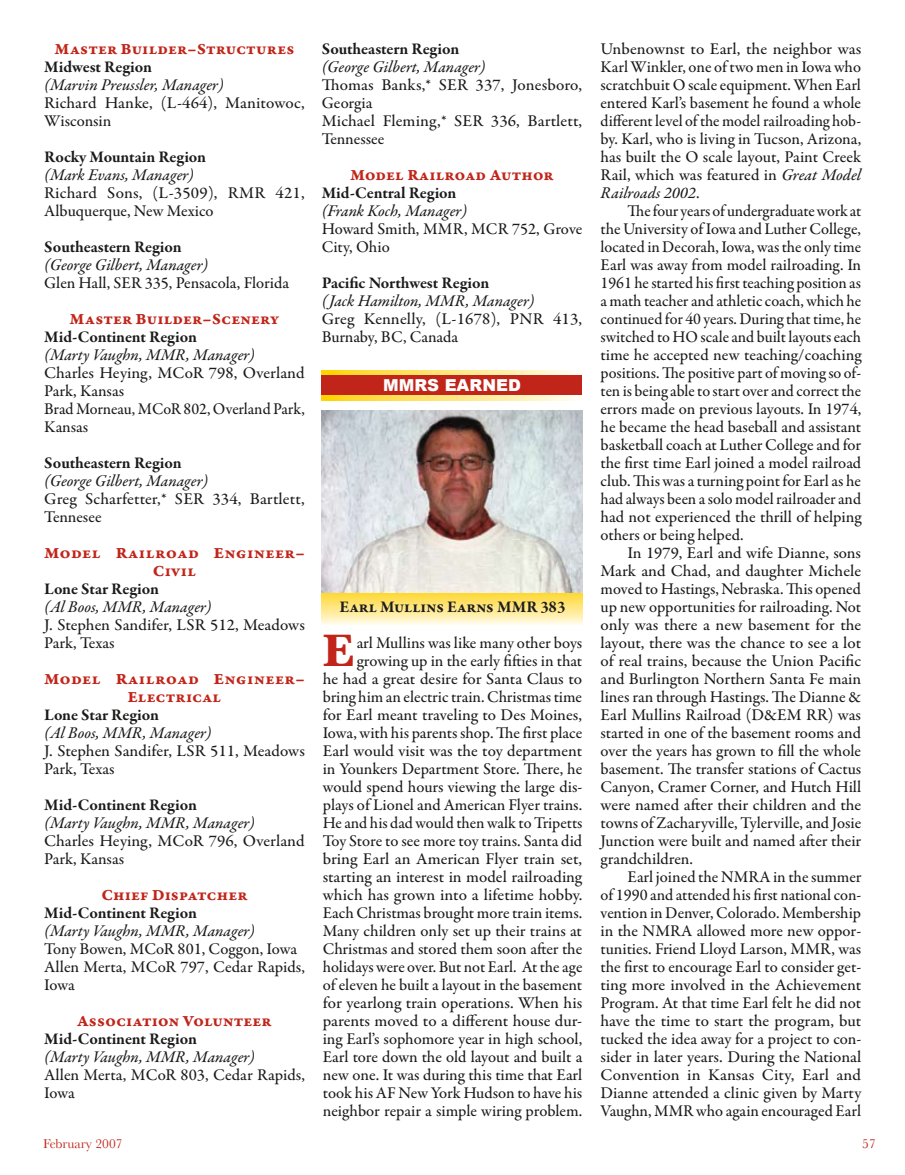
<style>
.page{position:relative;width:905px;height:1175px;background:#fff}
.page>*{position:absolute;margin:0;border:0;box-sizing:border-box;transform-origin:0 0}
.t1{font:700 47.7px "Baskerville";color:#c1251a}
.t2{font:500 16.5px/18px "Garamond Premr Pro";color:#1b1b1a}
.t3{font:16.5px "Garamond Premr Pro Med It";color:#1b1b1a}
.t4{font:700 16.5px "Garamond Premr Pro";color:#1b1b1a}
.t5{font:16.5px/18px "Garamond Premr Pro Bd Capt";color:#c1251a;text-align:center}
.t6{font:16.5px/18px "Garamond Premr Pro Bd Capt";letter-spacing:.02em;color:#c1251a;text-align:center}
.t7{font:900 16.5px "Arial";color:#fff}
.t8{font:13.5px "Baskerville";color:#c1251a}
.s1{font-family:"Garamond Premr Pro Med It";font-weight:400}
.s2{font-family:"Garamond Premr Pro";font-weight:500}
</style>
<div class="page">
<hr style="left:0;top:43px;width:1px;height:105px;background:#c1251a">
<hr style="left:0;top:58px;width:1px;height:75px;background:#fff">
<svg style="left:321px;top:592px;width:261px;height:33px;background:#fee88e"></svg>
<img style="left:321px;top:410px;width:261px;height:182px">
<svg style="left:321px;top:370px;width:254px;height:30px;background:#ffe67d"></svg>
<div style="left:321px;top:375px;width:261px;height:20px;background:#c1251a"></div>
<p class="t5" style="left:55px;top:40px;width:241px">Master Builder–Structures</p>
<p class="t4" style="left:44px;top:57px;width:109px">Midwest Region</p>
<p class="t3" style="left:44px;top:74px;width:181px">(Marvin Preussler, Manager)</p>
<p class="t2" style="left:44px;top:94px;width:262px">Richard Hanke, (L-464), Manitowoc,<br>Wisconsin</p>
<p class="t4" style="left:44px;top:147px;width:163px">Rocky Mountain Region</p>
<p class="t3" style="left:44px;top:164px;width:151px">(Mark Evans, Manager)</p>
<p class="t2" style="left:44px;top:184px;width:262px">Richard Sons, (L-3509), RMR 421,<br>Albuquerque, New Mexico</p>
<p class="t4" style="left:44px;top:237px;width:139px">Southeastern Region</p>
<p class="t3" style="left:44px;top:254px;width:165px">(George Gilbert, Manager)</p>
<p class="t2" style="left:44px;top:274px;width:246px">Glen Hall, SER 335, Pensacola, Florida</p>
<p class="t5" style="left:70px;top:310px;width:211px">Master Builder–Scenery</p>
<p class="t4" style="left:44px;top:327px;width:154px">Mid-Continent Region</p>
<p class="t3" style="left:44px;top:344px;width:212px">(Marty Vaughn, MMR, Manager)</p>
<p class="t2" style="left:44px;top:364px;width:262px">Charles Heying, MCoR 798, Overland<br>Park, Kansas<br>Brad Morneau, MCoR 802, Overland Park,<br>Kansas</p>
<p class="t4" style="left:44px;top:453px;width:139px">Southeastern Region</p>
<p class="t3" style="left:44px;top:470px;width:165px">(George Gilbert, Manager)</p>
<p class="t2" style="left:44px;top:490px;width:262px">Greg Scharfetter,* SER 334, Bartlett,<br>Tennesee</p>
<p class="t6" style="left:44px;top:544px;width:262px">Model Railroad Engineer–<br>Civil</p>
<p class="t4" style="left:44px;top:579px;width:116px">Lone Star Region</p>
<p class="t3" style="left:44px;top:596px;width:169px">(Al Boos, MMR, Manager)</p>
<p class="t2" style="left:44px;top:616px;width:262px">J. Stephen Sandifer, LSR 512, Meadows<br>Park, Texas</p>
<p class="t5" style="left:44px;top:670px;width:262px">Model Railroad Engineer–<br>Electrical</p>
<p class="t4" style="left:44px;top:705px;width:116px">Lone Star Region</p>
<p class="t3" style="left:44px;top:722px;width:169px">(Al Boos, MMR, Manager)</p>
<p class="t2" style="left:44px;top:742px;width:262px">J. Stephen Sandifer, LSR 511, Meadows<br>Park, Texas</p>
<p class="t4" style="left:44px;top:795px;width:154px">Mid-Continent Region</p>
<p class="t3" style="left:44px;top:812px;width:212px">(Marty Vaughn, MMR, Manager)</p>
<p class="t2" style="left:44px;top:832px;width:262px">Charles Heying, MCoR 796, Overland<br>Park, Kansas</p>
<p class="t5" style="left:101px;top:886px;width:148px">Chief Dispatcher</p>
<p class="t4" style="left:44px;top:903px;width:154px">Mid-Continent Region</p>
<p class="t3" style="left:44px;top:920px;width:212px">(Marty Vaughn, MMR, Manager)</p>
<p class="t2" style="left:44px;top:940px;width:262px">Tony Bowen, MCoR 801, Coggon, Iowa<br>Allen Merta, MCoR 797, Cedar Rapids,<br>Iowa</p>
<p class="t5" style="left:77px;top:1012px;width:196px">Association Volunteer</p>
<p class="t4" style="left:44px;top:1029px;width:154px">Mid-Continent Region</p>
<p class="t3" style="left:44px;top:1046px;width:212px">(Marty Vaughn, MMR, Manager)</p>
<p class="t2" style="left:44px;top:1066px;width:262px">Allen Merta, MCoR 803, Cedar Rapids,<br>Iowa</p>
<p class="t4" style="left:322px;top:39px;width:139px">Southeastern Region</p>
<p class="t3" style="left:322px;top:56px;width:165px">(George Gilbert, Manager)</p>
<p class="t2" style="left:322px;top:76px;width:262px">Thomas Banks,* SER 337, Jonesboro,<br>Georgia<br>Michael Fleming,* SER 336, Bartlett,<br>Tennessee</p>
<p class="t5" style="left:350px;top:166px;width:205px">Model Railroad Author</p>
<p class="t4" style="left:322px;top:183px;width:136px">Mid-Central Region</p>
<p class="t3" style="left:322px;top:200px;width:147px">(Frank Koch, Manager)</p>
<p class="t2" style="left:322px;top:220px;width:262px">Howard Smith, MMR, MCR 752, Grove<br>City, Ohio</p>
<p class="t4" style="left:322px;top:273px;width:169px">Pacific Northwest Region</p>
<p class="t3" style="left:322px;top:290px;width:214px">(Jack Hamilton, MMR, Manager)</p>
<p class="t2" style="left:322px;top:310px;width:262px">Greg Kennelly, (L-1678), PNR 413,<br>Burnaby, BC, Canada</p>
<p class="t7" style="left:383px;top:376px;width:139px">MMRs EARNED</p>
<p class="t4" style="left:339px;top:597px;width:227px">Earl Mullins Earns MMR 383</p>
<h1 class="t1" style="left:323px;top:622px;width:33px">E</h1>
<p class="t2" style="left:323px;top:634px;width:261px;text-align:right">arl Mullins was like many other boys growing up in the early fifties in that<br>he had a great desire for Santa Claus to bring him an electric train. Christmas time for Earl meant traveling to Des Moines, Iowa, with his parents shop. The first place Earl would visit was the toy department in Younkers Department Store. There, he would spend hours viewing the large dis&shy;plays of Lionel and American Flyer trains.<br>He and his dad would then walk to Tripetts Toy Store to see more toy trains. Santa did bring Earl an American Flyer train set, starting an interest in model railroading which has grown into a lifetime hobby.<br>Each Christmas brought more train items.<br>Many children only set up their trains at Christmas and stored them soon after the holidays were over. But not Earl. At the age of eleven he built a layout in the basement for yearlong train operations. When his parents moved to a different house dur&shy;ing Earl’s sophomore year in high school, Earl tore down the old layout and built a new one. It was during this time that Earl took his AF New York Hudson to have his neighbor repair a simple wiring problem.</p>
<p class="t2" style="left:600px;top:40px;width:263px;text-align:justify">Unbenownst to Earl, the neighbor was Karl Winkler, one of two men in Iowa who scratchbuit O scale equipment. When Earl entered Karl’s basement he found a whole different level of the model railroading hob&shy;by. Karl, who is living in Tucson, Arizona, has built the O scale layout, Paint Creek Rail, which was featured in <span class="s1">Great Model</span></p>
<p class="t3" style="left:600px;top:182px;width:100px">Railroads 2002<span class="s2">.</span></p>
<p class="t2" style="left:600px;top:202px;width:262px;text-align:justify;text-indent:27px">The four years of undergraduate work at the University of Iowa and Luther College, located in Decorah, Iowa, was the only time Earl was away from model railroading. In 1961 he started his first teaching position as a math teacher and athletic coach, which he continued for 40 years. During that time, he switched to HO scale and built layouts each time he accepted new teaching/coaching positions. The positive part of moving so of&shy;ten is being able to start over and correct the errors made on previous layouts. In 1974, he became the head baseball and assistant basketball coach at Luther College and for the first time Earl joined a model railroad club. This was a turning point for Earl as he had always been a solo model railroader and had not experienced the thrill of helping others or being helped.</p>
<p class="t2" style="left:600px;top:544px;width:262px;text-align:justify;text-indent:27px">In 1979, Earl and wife Dianne, sons Mark and Chad, and daughter Michele moved to Hastings, Nebraska. This opened up new opportunities for railroading. Not only was there a new basement for the layout, there was the chance to see a lot of real trains, because the Union Pacific and Burlington Northern Santa Fe main lines ran through Hastings. The Dianne &amp; Earl Mullins Railroad (D&amp;EM RR) was started in one of the basement rooms and over the years has grown to fill the whole basement. The transfer stations of Cactus Canyon, Cramer Corner, and Hutch Hill were named after their children and the towns of Zacharyville, Tylerville, and Josie Junction were built and named after their grandchildren.</p>
<p class="t2" style="left:600px;top:868px;width:262px;text-align:justify;text-indent:27px">Earl joined the NMRA in the summer of 1990 and attended his first national con&shy;vention in Denver, Colorado. Membership in the NMRA allowed more new oppor&shy;tunities. Friend Lloyd Larson, MMR, was the first to encourage Earl to consider get&shy;ting more involved in the Achievement Program. At that time Earl felt he did not have the time to start the program, but tucked the idea away for a project to con&shy;sider in later years. During the National Convention in Kansas City, Earl and Dianne attended a clinic given by Marty Vaughn, MMR who again encouraged Earl</p>
<p class="t8" style="left:43px;top:1135px;width:81px">February 2007</p>
<p class="t8" style="left:862px;top:1135px;width:15px">57</p>
</div>
